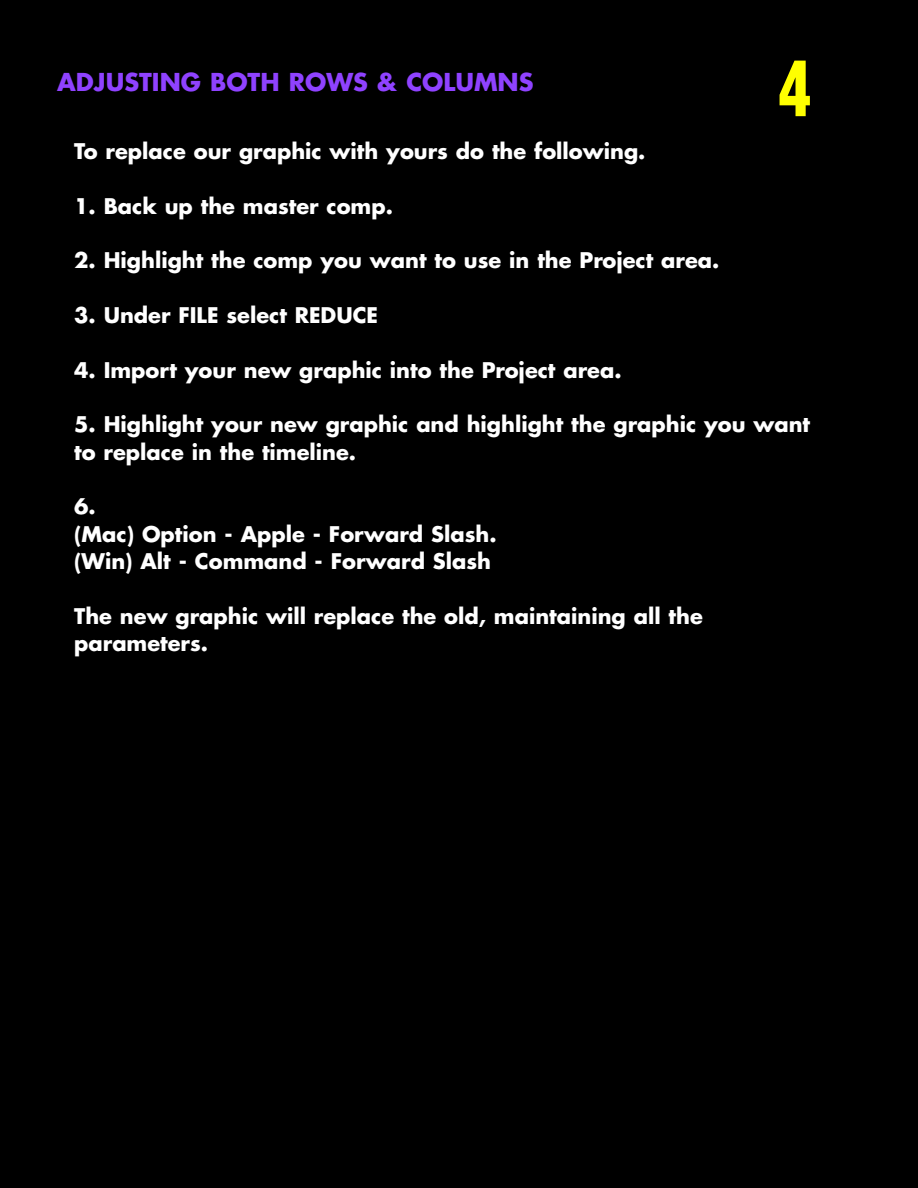
<style>
.page{position:relative;width:918px;height:1188px;background:#fff}
.page>*{position:absolute;margin:0;border:0;box-sizing:border-box;transform-origin:0 0}
.t1{font:900 condensed 75.75px "Helvetica";color:#ff0;scale:.84 1}
.t2{font:700 24px "Futura";color:#8f42ff}
.t3{font:700 21px/27.3px "Futura";color:#fff}
</style>
<div class="page">
<div style="left:0;top:0;width:9px;height:1188px;background:#000"></div>
<div style="left:2px;top:0;width:916px;height:1188px;background:#000"></div>
<p class="t2" style="left:57px;top:71px;width:478px">ADJUSTING BOTH ROWS &amp; COLUMNS</p>
<h1 class="t1" style="left:779px;top:46px;width:40px">4</h1>
<p class="t3" style="left:74px;top:139px;width:573px">To replace our graphic with yours do the following.</p>
<p class="t3" style="left:74px;top:194px;width:320px">1. Back up the master comp.</p>
<p class="t3" style="left:74px;top:249px;width:647px">2. Highlight the comp you want to use in the Project area.</p>
<p class="t3" style="left:74px;top:303px;width:305px">3. Under FILE select REDUCE</p>
<p class="t3" style="left:74px;top:358px;width:549px">4. Import your new graphic into the Project area.</p>
<p class="t3" style="left:74px;top:413px;width:737px">5. Highlight your new graphic and highlight the graphic you want to replace in the timeline.</p>
<p class="t3" style="left:74px;top:495px;width:424px">6.<br>(Mac) Option - Apple - Forward Slash. (Win) Alt - Command - Forward Slash</p>
<p class="t3" style="left:74px;top:604px;width:630px">The new graphic will replace the old, maintaining all the parameters.</p>
</div>
